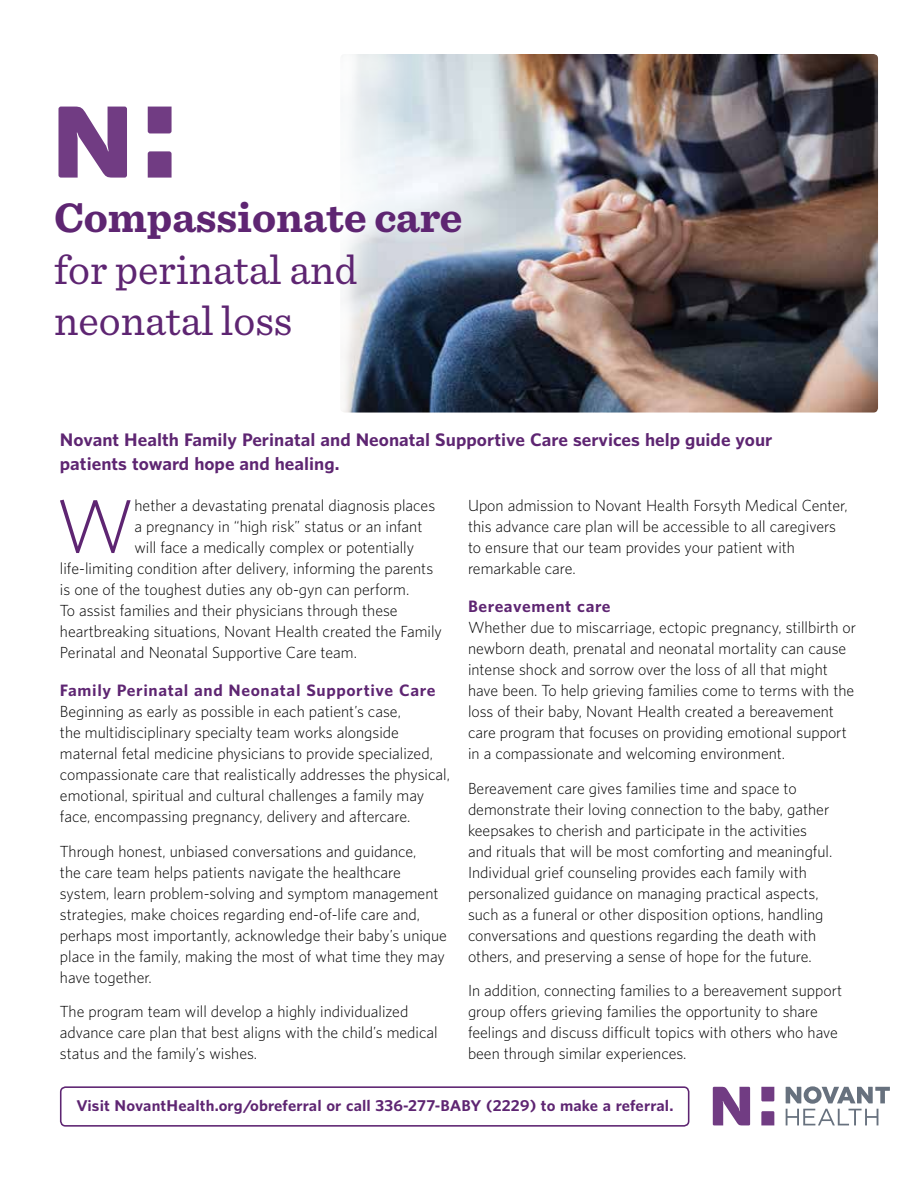
<style>
.page{position:relative;width:918px;height:1188px;background:#fff}
.page>*{position:absolute;margin:0;border:0;box-sizing:border-box;transform-origin:0 0}
.t1{font:300 71.4px "Whitney Sans";color:#5e2572}
.t2{font:42.9px/51.4px "Sentinel";color:#5e2572}
.t3{font:700 42.9px "Sentinel";color:#5e2572}
.t4{font:700 16.5px/24px "Whitney Sans";color:#5e2572}
.t5{font:300 15px/21px "Whitney Sans";color:#000}
.t6{font:700 15px "Whitney Sans";letter-spacing:.04em;color:#5e2572}
.t7{font:700 14.25px "Whitney Sans";letter-spacing:.01em;color:#5e2572}
</style>
<div class="page">
<img style="left:343px;top:54px;width:535px;height:359px">
<svg style="left:340px;top:192px;width:160px;height:51px"></svg>
<div style="left:60px;top:1086px;width:629px;height:41px;border:2px solid #5e2572;border-radius:5px"></div>
<svg style="left:786px;top:1086px;width:104px;height:39px"></svg>
<svg style="left:713px;top:1087px;width:37px;height:38px"></svg>
<svg style="left:761px;top:1087px;width:13px;height:14px"></svg>
<svg style="left:761px;top:1111px;width:13px;height:14px"></svg>
<svg style="left:59px;top:107px;width:68px;height:71px"></svg>
<svg style="left:148px;top:107px;width:24px;height:26px"></svg>
<svg style="left:148px;top:151px;width:24px;height:27px"></svg>
<h2 class="t3" style="left:54px;top:184px;width:410px">Compassionate care</h2>
<h2 class="t2" style="left:54px;top:241px;width:305px">for perinatal and neonatal loss</h2>
<p class="t4" style="left:60px;top:427px;width:714px">Novant Health Family Perinatal and Neonatal Supportive Care services help guide your patients toward hope and healing.</p>
<h1 class="t1" style="left:56px;top:482px;width:80px">W</h1>
<p class="t5" style="left:135px;top:495px;width:302px">hether a devastating prenatal diagnosis places</p>
<p class="t5" style="left:468px;top:495px;width:381px">Upon admission to Novant Health Forsyth Medical Center, this advance care plan will be accessible to all caregivers to ensure that our team provides your patient with remarkable care.</p>
<p class="t6" style="left:468px;top:597px;width:144px">Bereavement care</p>
<p class="t5" style="left:468px;top:617px;width:390px">Whether due to miscarriage, ectopic pregnancy, stillbirth or newborn death, prenatal and neonatal mortality can cause intense shock and sorrow over the loss of all that might have been. To help grieving families come to terms with the loss of their baby, Novant Health created a bereavement care program that focuses on providing emotional support in a compassionate and welcoming environment.</p>
<p class="t5" style="left:468px;top:777px;width:366px">Bereavement care gives families time and space to demonstrate their loving connection to the baby, gather keepsakes to cherish and participate in the activities and rituals that will be most comforting and meaningful.<br>Individual grief counseling provides each family with personalized guidance on managing practical aspects, such as a funeral or other disposition options, handling conversations and questions regarding the death with others, and preserving a sense of hope for the future.</p>
<p class="t5" style="left:468px;top:980px;width:376px">In addition, connecting families to a bereavement support group offers grieving families the opportunity to share feelings and discuss difficult topics with others who have been through similar experiences.</p>
<p class="t5" style="left:135px;top:516px;width:289px">a pregnancy in “high risk” status or an infant</p>
<p class="t5" style="left:135px;top:537px;width:281px">will face a medically complex or potentially</p>
<p class="t5" style="left:60px;top:558px;width:375px">life-limiting condition after delivery, informing the parents</p>
<p class="t5" style="left:60px;top:579px;width:351px">is one of the toughest duties any ob-gyn can perform.</p>
<p class="t5" style="left:60px;top:600px;width:339px">To assist families and their physicians through these</p>
<p class="t5" style="left:60px;top:621px;width:383px">heartbreaking situations, Novant Health created the Family</p>
<p class="t5" style="left:60px;top:642px;width:299px">Perinatal and Neonatal Supportive Care team.</p>
<p class="t6" style="left:60px;top:681px;width:377px">Family Perinatal and Neonatal Supportive Care</p>
<p class="t5" style="left:60px;top:701px;width:392px">Beginning as early as possible in each patient’s case,<br>the multidisciplinary specialty team works alongside maternal fetal medicine physicians to provide specialized, compassionate care that realistically addresses the physical, emotional, spiritual and cultural challenges a family may face, encompassing pregnancy, delivery and aftercare.</p>
<p class="t5" style="left:60px;top:840px;width:389px">Through honest, unbiased conversations and guidance,<br>the care team helps patients navigate the healthcare system, learn problem-solving and symptom management strategies, make choices regarding end-of-life care and, perhaps most importantly, acknowledge their baby’s unique place in the family, making the most of what time they may have together.</p>
<p class="t5" style="left:60px;top:1001px;width:379px">The program team will develop a highly individualized advance care plan that best aligns with the child’s medical status and the family’s wishes.</p>
<p class="t7" style="left:76px;top:1096px;width:599px">Visit NovantHealth.org/obreferral or call 336-277-BABY (2229) to make a referral.</p>
</div>
